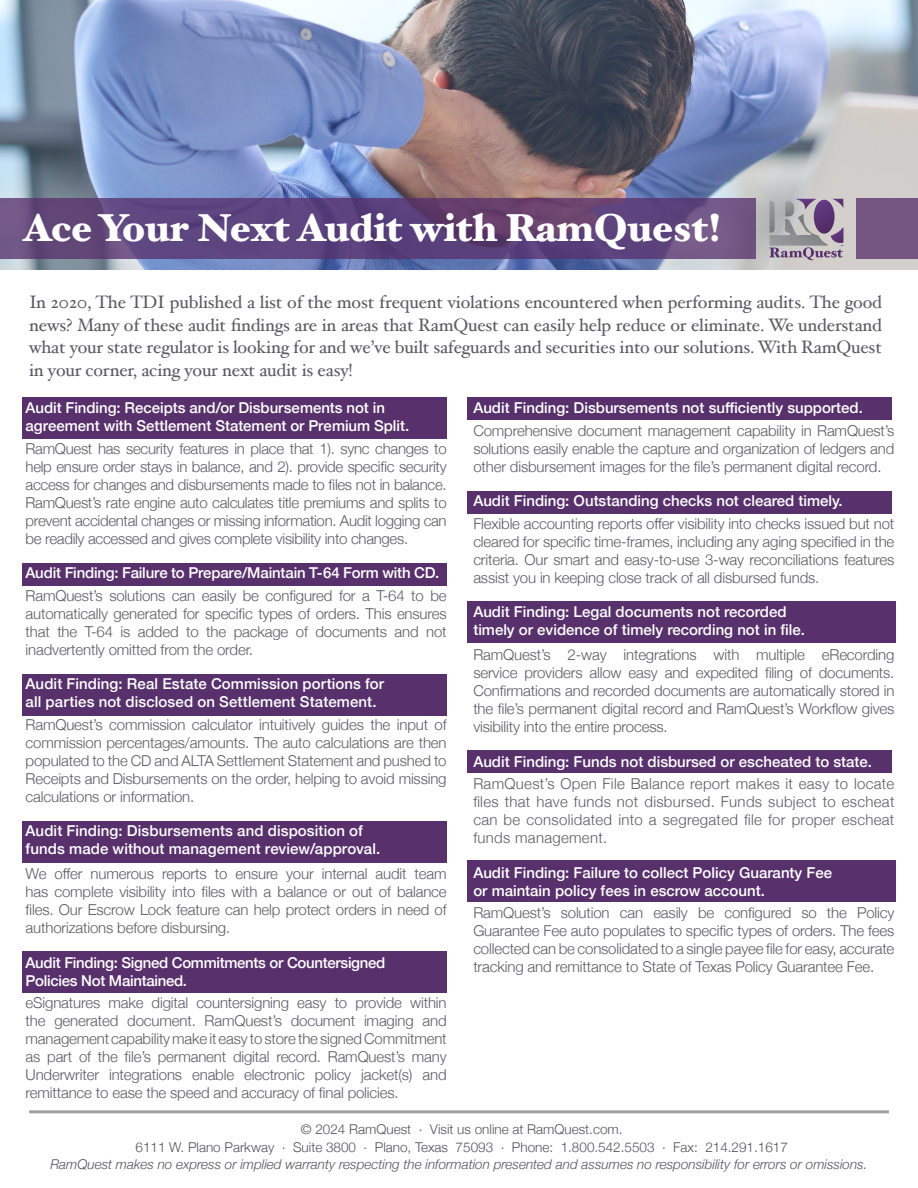
<style>
.page{position:relative;width:918px;height:1188px;background:#fff}
.page>*{position:absolute;margin:0;border:0;box-sizing:border-box;transform-origin:0 0}
.t1{font:900 39px "Hoefler Text";color:#fff}
.t2{font:18px/22.5px "Hoefler Text";letter-spacing:-.01em;color:#5c5b64;text-align:justify}
.t3{font:300 15px/18px "Helvetica Neue";letter-spacing:-.01em;color:#5c5b64;text-align:justify}
.t4{font:500 15px/18px "Helvetica Neue";color:#fff}
.t5{font:500 15px/18px "Helvetica Neue";letter-spacing:-.02em;color:#fff}
.t6{font:300 13.5px/18px "Helvetica Neue";color:#54535b;text-align:center}
.t7{font:italic 300 13.5px "Helvetica Neue";color:#54535b}
</style>
<div class="page">
<img style="left:0;top:0;width:918px;height:270px">
<svg style="left:769px;top:199px;width:75px;height:61px;background:#a197a6"></svg>
<hr style="left:29px;top:1110px;width:860px;height:3px;background:#a2a0a4">
<svg style="left:0;top:199px;width:756px;height:60px;background:#60457b"></svg>
<div style="left:856px;top:199px;width:62px;height:60px;background:#745582"></div>
<div style="left:22px;top:563px;width:425px;height:22px;background:#58316c"></div>
<div style="left:22px;top:397px;width:425px;height:41px;background:#58316c"></div>
<div style="left:22px;top:674px;width:425px;height:41px;background:#58316c"></div>
<div style="left:22px;top:821px;width:425px;height:41px;background:#58316c"></div>
<div style="left:22px;top:951px;width:425px;height:41px;background:#58316c"></div>
<div style="left:467px;top:397px;width:425px;height:23px;background:#58316c"></div>
<div style="left:467px;top:491px;width:425px;height:23px;background:#58316c"></div>
<div style="left:467px;top:750px;width:425px;height:23px;background:#58316c"></div>
<div style="left:467px;top:602px;width:429px;height:41px;background:#58316c"></div>
<div style="left:467px;top:860px;width:429px;height:42px;background:#58316c"></div>
<p class="t1" style="left:22px;top:205px;width:700px">Ace Your Next Audit with RamQuest!</p>
<p class="t2" style="left:29px;top:291px;width:854px">In 2020, The TDI published a list of the most frequent violations encountered when performing audits. The good news? Many of these audit findings are in areas that RamQuest can easily help reduce or eliminate. We understand what your state regulator is looking for and we’ve built safeguards and securities into our solutions. With RamQuest in your corner, acing your next audit is easy!</p>
<p class="t4" style="left:26px;top:398px;width:385px">Audit Finding: Receipts and/or Disbursements not in agreement with Settlement Statement or Premium Split.</p>
<p class="t3" style="left:26px;top:439px;width:423px">RamQuest has security features in place that 1). sync changes to help ensure order stays in balance, and 2). provide specific security access for changes and disbursements made to files not in balance.<br>RamQuest’s rate engine auto calculates title premiums and splits to prevent accidental changes or missing information. Audit logging can be readily accessed and gives complete visibility into changes.</p>
<p class="t4" style="left:26px;top:563px;width:415px">Audit Finding: Failure to Prepare/Maintain T-64 Form with CD.</p>
<p class="t3" style="left:26px;top:586px;width:423px">RamQuest’s solutions can easily be configured for a T-64 to be automatically generated for specific types of orders. This ensures that the T-64 is added to the package of documents and not inadvertently omitted from the order.</p>
<p class="t4" style="left:26px;top:674px;width:360px">Audit Finding: Real Estate Commission portions for all parties not disclosed on Settlement Statement.</p>
<p class="t3" style="left:26px;top:715px;width:423px">RamQuest’s commission calculator intuitively guides the input of commission percentages/amounts. The auto calculations are then populated to the CD and ALTA Settlement Statement and pushed to Receipts and Disbursements on the order, helping to avoid missing calculations or information.</p>
<p class="t4" style="left:26px;top:821px;width:356px">Audit Finding: Disbursements and disposition of funds made without management review/approval.</p>
<p class="t3" style="left:26px;top:864px;width:423px">We offer numerous reports to ensure your internal audit team has complete visibility into files with a balance or out of balance files. Our Escrow Lock feature can help protect orders in need of authorizations before disbursing.</p>
<p class="t5" style="left:26px;top:952px;width:361px">Audit Finding: Signed Commitments or Countersigned<br>Policies Not Maintained.</p>
<p class="t3" style="left:26px;top:993px;width:423px">eSignatures make digital countersigning easy to provide within the generated document. RamQuest’s document imaging and management capability make it easy to store the signed Commitment as part of the file’s permanent digital record. RamQuest’s many Underwriter integrations enable electronic policy jacket(s) and remittance to ease the speed and accuracy of final policies.</p>
<p class="t4" style="left:473px;top:398px;width:391px">Audit Finding: Disbursements not sufficiently supported.</p>
<p class="t3" style="left:473px;top:421px;width:423px">Comprehensive document management capability in RamQuest’s solutions easily enable the capture and organization of ledgers and other disbursement images for the file’s permanent digital record.</p>
<p class="t4" style="left:473px;top:491px;width:371px">Audit Finding: Outstanding checks not cleared timely.</p>
<p class="t3" style="left:473px;top:514px;width:423px">Flexible accounting reports offer visibility into checks issued but not cleared for specific time-frames, including any aging specified in the criteria. Our smart and easy-to-use 3-way reconciliations features assist you in keeping close track of all disbursed funds.</p>
<p class="t4" style="left:473px;top:602px;width:333px">Audit Finding: Legal documents not recorded timely or evidence of timely recording not in file.</p>
<p class="t3" style="left:473px;top:645px;width:423px">RamQuest’s 2-way integrations with multiple eRecording service providers allow easy and expedited filing of documents.<br>Confirmations and recorded documents are automatically stored in the file’s permanent digital record and RamQuest’s Workflow gives visibility into the entire process.</p>
<p class="t4" style="left:473px;top:751px;width:400px">Audit Finding: Funds not disbursed or escheated to state.</p>
<p class="t3" style="left:473px;top:774px;width:423px">RamQuest’s Open File Balance report makes it easy to locate files that have funds not disbursed. Funds subject to escheat can be consolidated into a segregated file for proper escheat funds management.</p>
<p class="t4" style="left:473px;top:862px;width:360px">Audit Finding: Failure to collect Policy Guaranty Fee or maintain policy fees in escrow account.</p>
<p class="t3" style="left:473px;top:903px;width:423px">RamQuest’s solution can easily be configured so the Policy Guarantee Fee auto populates to specific types of orders. The fees collected can be consolidated to a single payee file for easy, accurate tracking and remittance to State of Texas Policy Guarantee Fee.</p>
<p class="t6" style="left:136px;top:1119px;width:654px">© 2024 RamQuest . Visit us online at RamQuest.com.<br>6111 W. Plano Parkway . Suite 3800 . Plano, Texas 75093 . Phone: 1.800.542.5503 . Fax: 214.291.1617</p>
<p class="t7" style="left:50px;top:1153px;width:819px">RamQuest makes no express or implied warranty respecting the information presented and assumes no responsibility for errors or omissions.</p>
</div>
